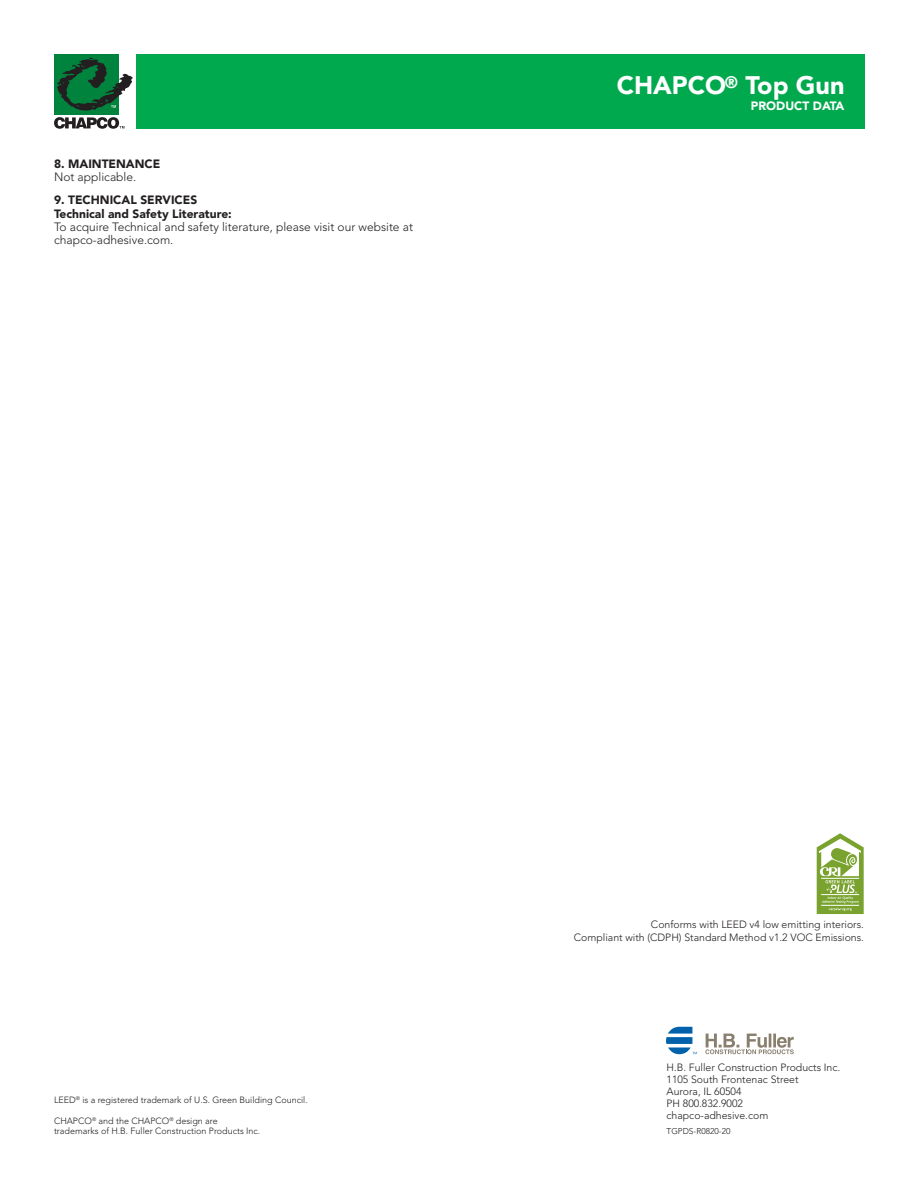
<style>
.page{position:relative;width:918px;height:1188px;background:#fff}
.page>*{position:absolute;margin:0;border:0;box-sizing:border-box;transform-origin:0 0}
.t1{font:900 25.2px "Avenir LT Std";color:#fff}
.t2{font:300 12px/13.2px "Avenir LT Std";color:#231f20}
.t3{font:900 12px "Avenir LT Std";color:#231f20}
.t4{font:900 12px "Avenir LT Std";color:#fff}
.t5{font:300 10.5px "Avenir LT Std";color:#231f20}
.t6{font:300 9px/10.5px "Avenir LT Std";color:#231f20}
.t7{font:300 8.4px "Avenir LT Std";color:#231f20}
</style>
<div class="page">
<div style="left:136px;top:54px;width:728px;height:75px;background:#00a94e"></div>
<svg style="left:705px;top:1034px;width:89px;height:20px"></svg>
<svg style="left:666px;top:1027px;width:31px;height:27px"></svg>
<div style="left:54px;top:54px;width:65px;height:60px;background:#00843d"></div>
<svg style="left:57px;top:58px;width:76px;height:53px"></svg>
<svg style="left:54px;top:117px;width:70px;height:12px"></svg>
<svg style="left:817px;top:833px;width:47px;height:81px"></svg>
<p class="t3" style="left:54px;top:156px;width:108px">8. MAINTENANCE</p>
<p class="t2" style="left:54px;top:170px;width:84px">Not applicable.</p>
<p class="t3" style="left:54px;top:193px;width:145px">9. TECHNICAL SERVICES</p>
<p class="t3" style="left:54px;top:206px;width:179px">Technical and Safety Literature:</p>
<p class="t2" style="left:54px;top:220px;width:361px">To acquire Technical and safety literature, please visit our website at chapco-adhesive.com.</p>
<p class="t1" style="left:617px;top:70px;width:229px">CHAPCO<sup>®</sup> Top Gun</p>
<p class="t4" style="left:751px;top:98px;width:95px">PRODUCT DATA</p>
<p class="t6" style="left:54px;top:1094px;width:255px">LEED<sup>®</sup> is a registered trademark of U.S. Green Building Council.</p>
<p class="t6" style="left:54px;top:1115px;width:208px">CHAPCO<sup>®</sup> and the CHAPCO<sup>®</sup> design are trademarks of H.B. Fuller Construction Products Inc.</p>
<p class="t5" style="left:651px;top:919px;width:215px">Conforms with LEED v4 low emitting interiors.</p>
<p class="t5" style="left:574px;top:931px;width:292px">Compliant with (CDPH) Standard Method v1.2 VOC Emissions.</p>
<p class="t5" style="left:667px;top:1061px;width:175px">H.B. Fuller Construction Products Inc.</p>
<p class="t5" style="left:667px;top:1073px;width:133px">1105 South Frontenac Street</p>
<p class="t5" style="left:667px;top:1085px;width:76px">Aurora, IL 60504</p>
<p class="t5" style="left:667px;top:1097px;width:78px">PH 800.832.9002</p>
<p class="t5" style="left:667px;top:1109px;width:103px">chapco-adhesive.com</p>
<p class="t7" style="left:667px;top:1126px;width:65px">TGPDS-R0820-20</p>
</div>
